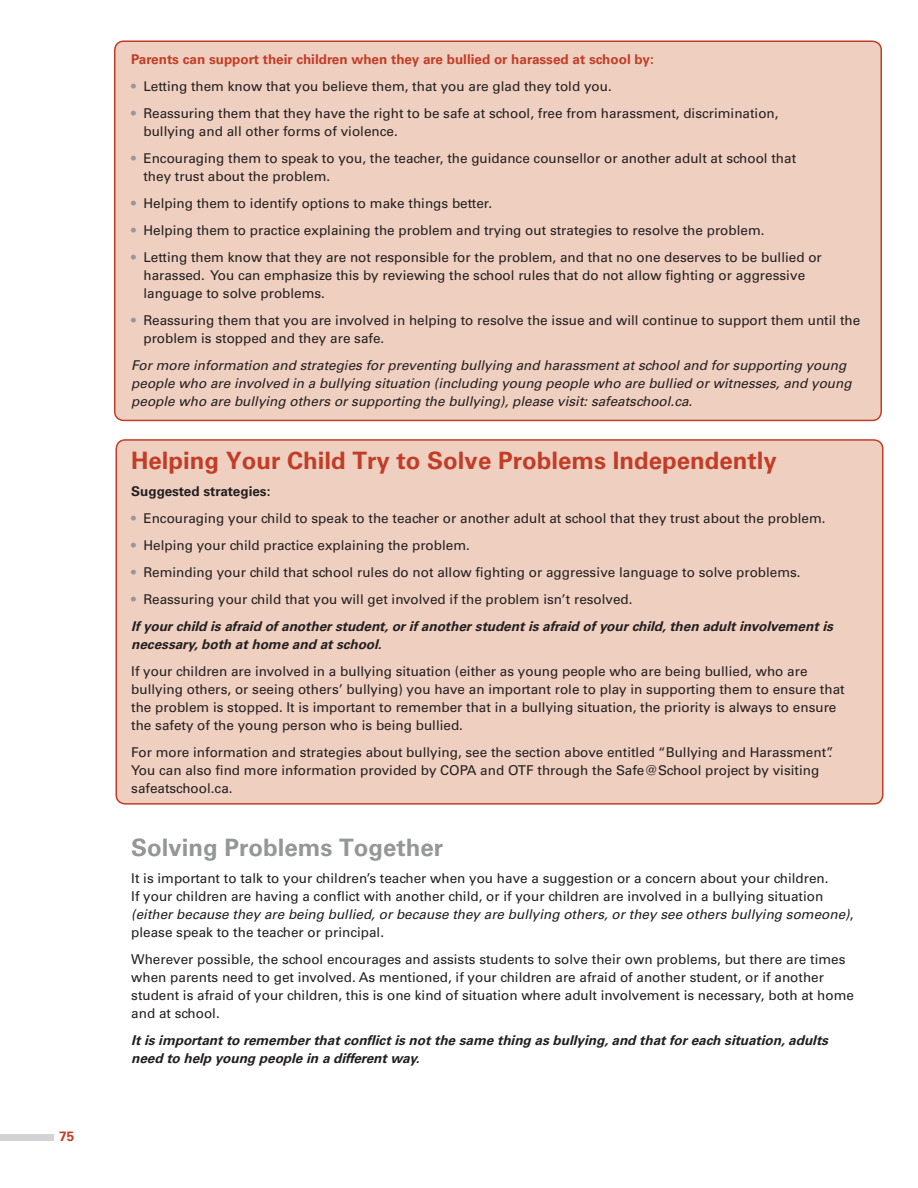
<style>
.page{position:relative;width:918px;height:1188px;background:#fff}
.page>*{position:absolute;margin:0;border:0;box-sizing:border-box;transform-origin:0 0}
.t1{font:700 24px "Univers LT Std";color:#c23d27}
.t2{font:700 24px "Univers LT Std";color:#949698}
.t3{font:13.5px/18px "Univers LT Std";color:#231f20}
.t4{font:italic 700 13.5px/27px "Univers LT Std";color:#231f20}
.t5{font:italic 13.5px/18px "Univers LT Std";color:#231f20}
.t6{font:700 13.5px "Univers LT Std";color:#c23d27}
.t7{font:700 13.5px "Univers LT Std";color:#231f20}
.s1{color:#949698}
.s2{font-weight:400;font-style:normal;color:#949698}
.s3{font-weight:400;font-style:normal}
.s4{font-style:italic}
</style>
<div class="page">
<div style="left:115px;top:41px;width:766px;height:379px;background:#efd0c0;border-radius:9px"></div>
<div style="left:114px;top:40px;width:768px;height:381px;border:2px solid #c23d27;border-radius:9px"></div>
<div style="left:116px;top:440px;width:767px;height:364px;background:#efd0c0;border-radius:9px"></div>
<div style="left:116px;top:439px;width:768px;height:366px;border:2px solid #c23d27;border-radius:9px"></div>
<div style="left:0;top:1134px;width:54px;height:6px;background:#d1d3d4"></div>
<p class="t6" style="left:59px;top:1128px;width:17px">75</p>
<p class="t6" style="left:131px;top:51px;width:524px">Parents can support their children when they are bullied or harassed at school by:</p>
<p class="t3" style="left:131px;top:77px;width:482px"><span class="s1">•</span> Letting them know that you believe them, that you are glad they told you.</p>
<p class="t3" style="left:143px;top:104px;width:637px;text-indent:-12px"><span class="s1">•</span> Reassuring them that they have the right to be safe at school, free from harassment, discrimination, bullying and all other forms of violence.</p>
<p class="t3" style="left:143px;top:149px;width:654px;text-indent:-12px"><span class="s1">•</span> Encouraging them to speak to you, the teacher, the guidance counsellor or another adult at school that they trust about the problem.</p>
<p class="t3" style="left:131px;top:194px;width:362px"><span class="s1">•</span> Helping them to identify options to make things better.</p>
<p class="t3" style="left:131px;top:221px;width:635px"><span class="s1">•</span> Helping them to practice explaining the problem and trying out strategies to resolve the problem.</p>
<p class="t3" style="left:143px;top:248px;width:680px;text-indent:-12px"><span class="s1">•</span> Letting them know that they are not responsible for the problem, and that no one deserves to be bullied or harassed. You can emphasize this by reviewing the school rules that do not allow fighting or aggressive language to solve problems.</p>
<p class="t3" style="left:143px;top:311px;width:718px;text-indent:-12px"><span class="s1">•</span> Reassuring them that you are involved in helping to resolve the issue and will continue to support them until the problem is stopped and they are safe.</p>
<p class="t5" style="left:131px;top:356px;width:722px">For more information and strategies for preventing bullying and harassment at school and for supporting young people who are involved in a bullying situation (including young people who are bullied or witnesses, and young people who are bullying others or supporting the bullying), please visit: safeatschool.ca.</p>
<h1 class="t1" style="left:131px;top:446px;width:647px">Helping Your Child Try to Solve Problems Independently</h1>
<p class="t7" style="left:131px;top:483px;width:141px">Suggested strategies:</p>
<p class="t3" style="left:131px;top:509px;width:696px"><span class="s1">•</span> Encouraging your child to speak to the teacher or another adult at school that they trust about the problem.</p>
<p class="t3" style="left:131px;top:536px;width:340px"><span class="s1">•</span> Helping your child practice explaining the problem.</p>
<p class="t3" style="left:131px;top:563px;width:671px"><span class="s1">•</span> Reminding your child that school rules do not allow fighting or aggressive language to solve problems.</p>
<p class="t4" style="left:131px;top:586px;width:707px"><span class="s2">•</span> <span class="s3">Reassuring your child that you will get involved if the problem isn’t resolved.<br></span>Ifyourchild isafraid ofanotherstudent,orifanotherstudentisafraid ofyourchild,then adultinvolvementis</p>
<p class="t4" style="left:131px;top:631px;width:256px">necessary,both athome and atschool.</p>
<p class="t3" style="left:131px;top:662px;width:715px">If your children are involved in a bullying situation (either as young people who are being bullied, who are bullying others, or seeing others’ bullying) you have an important role to play in supporting them to ensure that the problem is stopped. It is important to remember that in a bullying situation, the priority is always to ensure the safety of the young person who is being bullied.</p>
<p class="t3" style="left:131px;top:743px;width:704px">For more information and strategies about bullying, see the section above entitled “Bullying and Harassment”.<br>You can also find more information provided by COPA and OTF through the Safe@School project by visiting safeatschool.ca.</p>
<h1 class="t2" style="left:131px;top:833px;width:314px">Solving Problems Together</h1>
<p class="t3" style="left:131px;top:869px;width:724px">It is important to talk to your children’s teacher when you have a suggestion or a concern about your children.<br>If your children are having a conflict with another child, or if your children are involved in a bullying situation <span class="s4">(either because they are being bullied, or because they are bullying others, or they see others bullying someone)</span>, please speak to the teacher or principal.</p>
<p class="t3" style="left:131px;top:950px;width:724px">Wherever possible, the school encourages and assists students to solve their own problems, but there are times when parents need to get involved. As mentioned, if your children are afraid of another student, or if another student is afraid of your children, this is one kind of situation where adult involvement is necessary, both at home and at school.</p>
<p class="t4" style="left:131px;top:1031px;width:702px;line-height:18px">Itisimportantto rememberthatconflictisnotthe same thing asbullying,and thatforeach situation,adults need to help young people in a differentway.</p>
</div>
